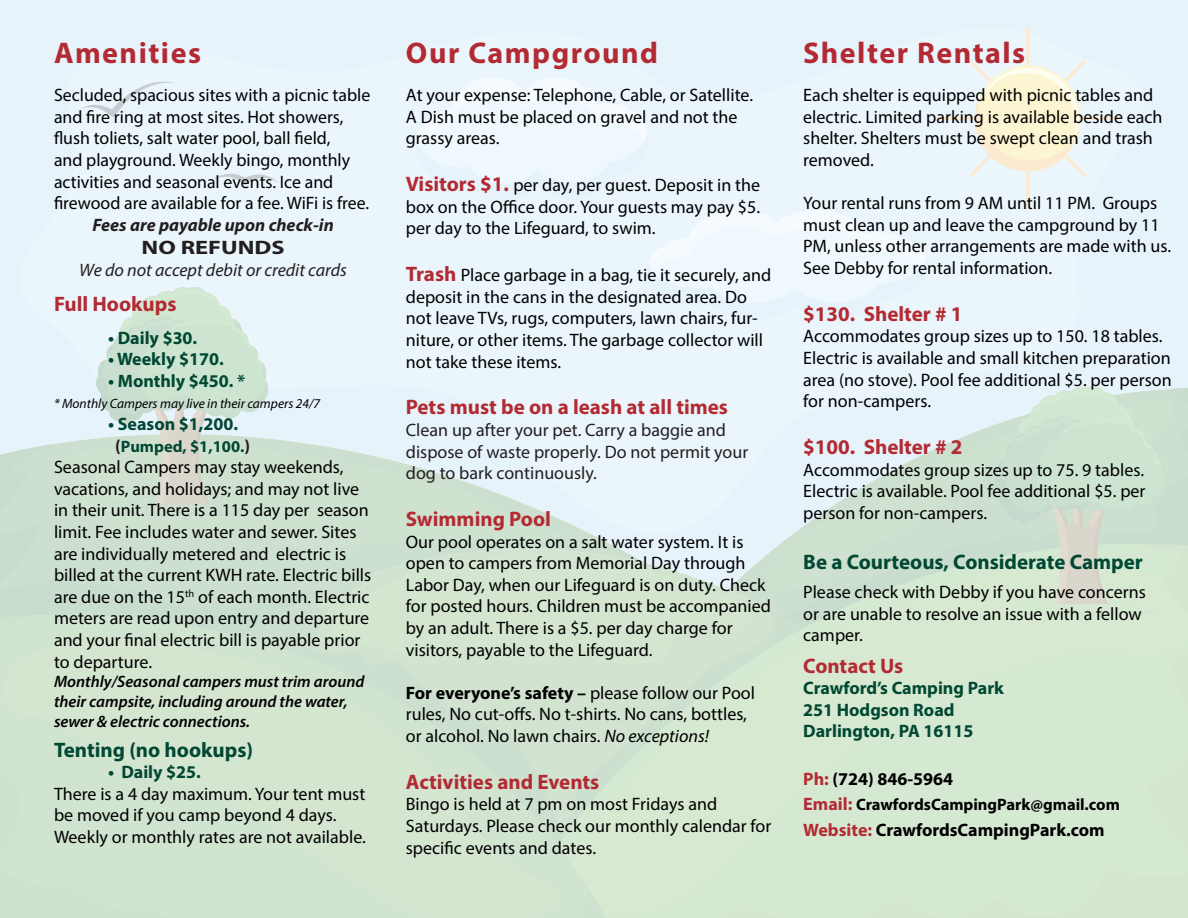
<style>
.page{position:relative;width:1188px;height:918px;background:#fff}
.page>*{position:absolute;margin:0;border:0;box-sizing:border-box;transform-origin:0 0}
.t1{font:700 30px "Myriad Pro";letter-spacing:.05em;color:#b32a33}
.t2{font:700 21px "Myriad Pro";color:#b32a33}
.t3{font:700 21px "Myriad Pro";color:#004833}
.t4{font:700 19.5px "Myriad Pro";color:#231f20;scale:1.25 1}
.t5{font:18px/21.6px "Myriad Pro";color:#000}
.t6{font:700 18px "Myriad Pro";color:#004833}
.t7{font:18px/21.6px "Myriad Pro";color:#231f20}
.t8{font:700 18px "Myriad Pro";color:#000}
.t9{font:italic 18px "Myriad Pro";color:#231f20}
.t10{font:italic 700 18px "Myriad Pro";color:#231f20}
.t11{font:italic 600 16.5px/19.8px "Myriad Pro";color:#000}
.t12{font:700 16.5px "Myriad Pro";color:#000}
.t13{font:700 16.5px "Myriad Pro";color:#004833}
.t14{font:italic 13.5px "Myriad Pro";color:#000}
.s1{font-size:18px;color:#231f20}
.s2{font-weight:700;font-size:21px;color:#b32a33}
.s3{font-weight:700}
.s4{font-style:italic}
.s5{color:#b32a33}
.s6{font-size:18px;color:#b32a33}
</style>
<div class="page">
<div style="left:0;top:0;width:1179px;height:463px;background:#ebf6fc"></div>
<div style="left:619px;top:628px;width:569px;height:290px;background:#d5e8d1"></div>
<div style="left:0;top:637px;width:619px;height:281px;background:#d1e4d0"></div>
<div style="left:646px;top:463px;width:82px;height:89px;background:#ebf6fc"></div>
<div style="left:241px;top:628px;width:563px;height:218px;background:#d4e5d0"></div>
<svg style="left:324px;top:552px;width:436px;height:120px;background:#d4e5d3"></svg>
<svg style="left:0;top:379px;width:646px;height:258px;background:#deede6"></svg>
<svg style="left:56px;top:427px;width:544px;height:128px;background:#daeae4"></svg>
<div style="left:0;top:444px;width:329px;height:193px;background:#cde0cf"></div>
<svg style="left:728px;top:385px;width:460px;height:243px;background:#e2efef"></svg>
<svg style="left:762px;top:391px;width:22px;height:203px;background:#e2eff1"></svg>
<svg style="left:784px;top:388px;width:404px;height:240px;background:#d7e8dd"></svg>
<svg style="left:92px;top:283px;width:182px;height:235px;background:#d5e5d9"></svg>
<svg style="left:991px;top:383px;width:182px;height:234px;background:#d1e3d2"></svg>
<hr style="left:1026px;top:27px;width:3px;height:183px;background:#f4a74b;border-radius:2px">
<hr style="left:936px;top:117px;width:183px;height:3px;background:#f4a74b;border-radius:2px">
<svg style="left:970px;top:61px;width:116px;height:115px;background:#f6f4df"></svg>
<div style="left:416px;top:78px;width:233px;height:123px;background:#eff8fd"></div>
<div style="left:646px;top:210px;width:282px;height:110px;background:#eff8fd"></div>
<svg style="left:80px;top:81px;width:99px;height:36px;background:#e7f1f7"></svg>
<svg style="left:212px;top:174px;width:67px;height:11px"></svg>
<p class="t1" style="left:54px;top:33px;width:149px">Amenities</p>
<p class="t5" style="left:54px;top:84px;width:318px">Secluded, spacious sites with a picnic table and fire ring at most sites. Hot showers, flush toliets, salt water pool, ball field,<br>and playground. Weekly bingo, monthly activities and seasonal events. Ice and firewood are available for a fee. WiFi is free.</p>
<p class="t10" style="left:92px;top:213px;width:243px">Fees are payable upon check-in</p>
<p class="t4" style="left:142px;top:235px;width:116px">NO REFUNDS</p>
<p class="t9" style="left:79px;top:259px;width:269px">We do not accept debit or credit cards</p>
<p class="t2" style="left:54px;top:291px;width:124px">Full Hookups</p>
<p class="t6" style="left:108px;top:326px;width:91px">• Daily $30.</p>
<p class="t6" style="left:108px;top:347px;width:117px">• Weekly $170.</p>
<p class="t6" style="left:108px;top:369px;width:139px">• Monthly $450. *</p>
<p class="t14" style="left:54px;top:395px;width:268px">* Monthly Campers may live in their campers 24/7</p>
<p class="t6" style="left:108px;top:412px;width:132px">• Season $1,200.</p>
<p class="t13" style="left:115px;top:435px;width:136px"><span class="s1">(</span>Pumped, $1,100.<span class="s1">)</span></p>
<p class="t5" style="left:54px;top:456px;width:319px">Seasonal Campers may stay weekends, vacations, and holidays; and may not live in their unit. There is a 115 day per season limit. Fee includes water and sewer. Sites are individually metered and electric is billed at the current KWH rate. Electric bills are due on the 15<sup>th</sup> of each month. Electric meters are read upon entry and departure and your final electric bill is payable prior to departure.</p>
<p class="t11" style="left:54px;top:671px;width:312px">Monthly/Seasonal campers must trim around their campsite, including around the water, sewer &amp; electric connections.</p>
<p class="t3" style="left:54px;top:736px;width:201px">Tenting (no hookups)</p>
<p class="t6" style="left:108px;top:760px;width:94px">• Daily $25.</p>
<p class="t5" style="left:54px;top:783px;width:313px">There is a 4 day maximum. Your tent must be moved if you camp beyond 4 days.<br>Weekly or monthly rates are not available.</p>
<p class="t1" style="left:406px;top:33px;width:254px">Our Campground</p>
<p class="t5" style="left:406px;top:84px;width:349px">At your expense: Telephone, Cable, or Satellite.<br>A Dish must be placed on gravel and not the grassy areas.</p>
<p class="t5" style="left:406px;top:174px;width:356px;text-align:justify"><span class="s2">Visitors $1.</span> per day, per guest. Deposit in the box on the Office door. Your guests may pay $5. per day to the Lifeguard, to swim.</p>
<p class="t5" style="left:406px;top:264px;width:367px"><span class="s2">Trash</span> Place garbage in a bag, tie it securely, and deposit in the cans in the designated area. Do not leave TVs, rugs, computers, lawn chairs, fur&shy;niture, or other items. The garbage collector will not take these items.</p>
<p class="t2" style="left:406px;top:394px;width:324px">Pets must be on a leash at all times</p>
<p class="t7" style="left:406px;top:419px;width:344px">Clean up after your pet. Carry a baggie and dispose of waste properly. Do not permit your dog to bark continuously.</p>
<p class="t2" style="left:406px;top:505px;width:147px">Swimming Pool</p>
<p class="t5" style="left:406px;top:530px;width:367px">Our pool operates on a salt water system. It is open to campers from Memorial Day through Labor Day, when our Lifeguard is on duty. Check for posted hours. Children must be accompanied by an adult. There is a $5. per day charge for visitors, payable to the Lifeguard.</p>
<p class="t5" style="left:406px;top:682px;width:351px"><span class="s3">For everyone’s safety –</span> please follow our Pool rules, No cut-offs. No t-shirts. No cans, bottles, or alcohol. No lawn chairs. <span class="s4">No exceptions!</span></p>
<p class="t2" style="left:406px;top:768px;width:195px">Activities and Events</p>
<p class="t5" style="left:406px;top:793px;width:367px">Bingo is held at 7 pm on most Fridays and<br>Saturdays. Please check our monthly calendar for specific events and dates.</p>
<p class="t1" style="left:803px;top:33px;width:224px">Shelter Rentals</p>
<p class="t5" style="left:803px;top:84px;width:361px">Each shelter is equipped with picnic tables and electric. Limited parking is available beside each shelter. Shelters must be swept clean and trash removed.</p>
<p class="t5" style="left:803px;top:192px;width:369px">Your rental runs from 9 AM until 11 PM. Groups must clean up and leave the campground by 11<br>PM, unless other arrangements are made with us.<br>See Debby for rental information.</p>
<p class="t2" style="left:803px;top:300px;width:161px">$130. Shelter # 1</p>
<p class="t5" style="left:803px;top:325px;width:370px">Accommodates group sizes up to 150. 18 tables.<br>Electric is available and small kitchen preparation area (no stove). Pool fee additional $5. per person for non-campers.</p>
<p class="t2" style="left:803px;top:433px;width:161px">$100. Shelter # 2</p>
<p class="t5" style="left:803px;top:458px;width:344px;text-align:justify">Accommodates group sizes up to 75. 9 tables.<br>Electric is available. Pool fee additional $5. per person for non-campers.</p>
<p class="t3" style="left:803px;top:548px;width:341px">Be a Courteous, Considerate Camper</p>
<p class="t5" style="left:803px;top:581px;width:344px">Please check with Debby if you have concerns or are unable to resolve an issue with a fellow camper.</p>
<p class="t2" style="left:803px;top:652px;width:102px">Contact Us</p>
<p class="t6" style="left:803px;top:676px;width:202px">Crawford’s Camping Park</p>
<p class="t6" style="left:803px;top:698px;width:153px">251 Hodgson Road</p>
<p class="t6" style="left:803px;top:720px;width:172px">Darlington, PA 16115</p>
<p class="t8" style="left:803px;top:767px;width:151px"><span class="s5">Ph:</span> (724) 846-5964</p>
<p class="t12" style="left:803px;top:794px;width:318px"><span class="s6">Email:</span> CrawfordsCampingPark@gmail.com</p>
<p class="t8" style="left:803px;top:818px;width:303px"><span class="s5">Website:</span> CrawfordsCampingPark.com</p>
</div>
